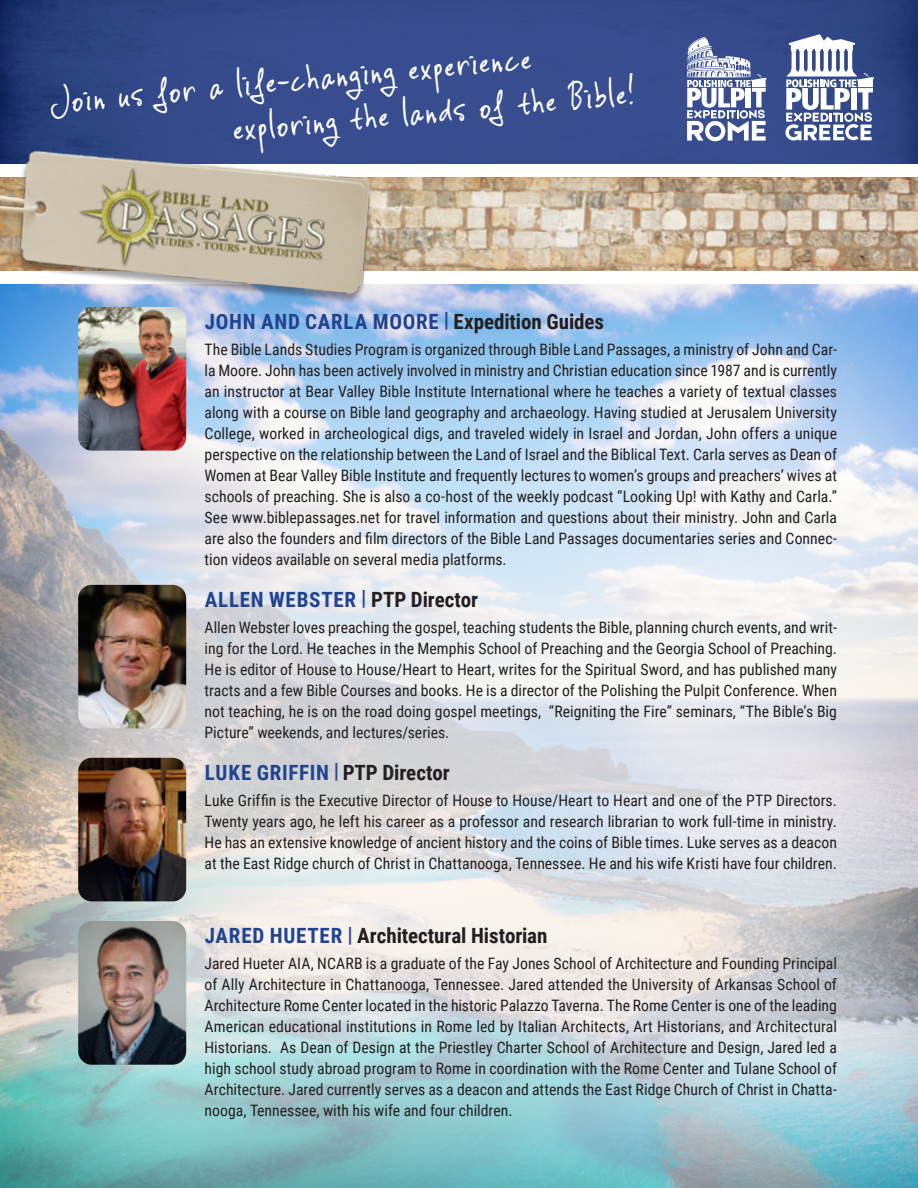
<style>
.page{position:relative;width:918px;height:1188px;background:#fff}
.page>*{position:absolute;margin:0;border:0;box-sizing:border-box;transform-origin:0 0}
.Paragraph{font:39.45px "Vinc Hand";color:#fff}
.Subheading_14_pt_blue{font:700 21px "Roboto Condensed";letter-spacing:.02em;color:#21438f}
.Subheading_14_pt_blue-2{font:700 21px "Roboto Condensed";color:#231f20}
.Paragraph-2{font:15.75px/21px "Roboto Condensed";color:#231f20;text-align:justify}
.s1{color:#231f20}
.s2{color:#21438f}
</style>
<div class="page">
<div style="left:0;top:283px;width:918px;height:905px;background:#fff;opacity:.75"></div>
<svg style="left:0;top:0;width:918px;height:164px;background:#334888"></svg>
<div style="left:0;top:271px;width:918px;height:13px;background:#fff"></div>
<svg style="left:402px;top:177px;width:516px;height:94px;background:#c9b69d"></svg>
<svg style="left:687px;top:37px;width:80px;height:104px"></svg>
<img style="left:0;top:109px;width:402px;height:236px">
<img style="left:59px;top:154px;width:290px;height:136px">
<img style="left:78px;top:307px;width:108px;height:144px">
<img style="left:78px;top:585px;width:108px;height:144px">
<img style="left:78px;top:758px;width:108px;height:143px">
<img style="left:78px;top:921px;width:108px;height:144px">
<svg style="left:785px;top:34px;width:89px;height:107px"></svg>
<p class="Paragraph" style="left:47px;top:75px;width:486px;rotate:-5deg">Join us for a life-changing experience</p>
<p class="Paragraph" style="left:229px;top:103px;width:408px;rotate:-5deg">exploring the lands of the Bible!</p>
<p class="Subheading_14_pt_blue" style="left:205px;top:307px;width:401px">JOHN AND CARLA MOORE | <span class="s1">Expedition Guides</span></p>
<p class="Paragraph-2" style="left:205px;top:339px;width:634px">The Bible Lands Studies Program is organized through Bible Land Passages, a ministry of John and Car&shy;la Moore. John has been actively involved in ministry and Christian education since 1987 and is currently an instructor at Bear Valley Bible Institute International where he teaches a variety of textual classes along with a course on Bible land geography and archaeology. Having studied at Jerusalem University College, worked in archeological digs, and traveled widely in Israel and Jordan, John offers a unique perspective on the relationship between the Land of Israel and the Biblical Text. Carla serves as Dean of Women at Bear Valley Bible Institute and frequently lectures to women’s groups and preachers’ wives at schools of preaching. She is also a co-host of the weekly podcast “Looking Up! with Kathy and Carla.” See www.biblepassages.net for travel information and questions about their ministry. John and Carla are also the founders and film directors of the Bible Land Passages documentaries series and Connec&shy;tion videos available on several media platforms.</p>
<p class="Subheading_14_pt_blue" style="left:205px;top:585px;width:275px">ALLEN WEBSTER | <span class="s1">PTP Director</span></p>
<p class="Paragraph-2" style="left:205px;top:616px;width:634px">Allen Webster loves preaching the gospel, teaching students the Bible, planning church events, and writ&shy;ing for the Lord. He teaches in the Memphis School of Preaching and the Georgia School of Preaching.<br>He is editor of House to House/Heart to Heart, writes for the Spiritual Sword, and has published many tracts and a few Bible Courses and books. He is a director of the Polishing the Pulpit Conference. When not teaching, he is on the road doing gospel meetings, “Reigniting the Fire” seminars, “The Bible’s Big Picture” weekends, and lectures/series.</p>
<p class="Subheading_14_pt_blue" style="left:205px;top:758px;width:246px">LUKE GRIFFIN | <span class="s1">PTP Director</span></p>
<p class="Paragraph-2" style="left:205px;top:789px;width:634px">Luke Griffin is the Executive Director of House to House/Heart to Heart and one of the PTP Directors.<br>Twenty years ago, he left his career as a professor and research librarian to work full-time in ministry.<br>He has an extensive knowledge of ancient history and the coins of Bible times. Luke serves as a deacon at the East Ridge church of Christ in Chattanooga, Tennessee. He and his wife Kristi have four children.</p>
<p class="Subheading_14_pt_blue-2" style="left:205px;top:921px;width:344px"><span class="s2">JARED HUETER |</span> Architectural Historian</p>
<p class="Paragraph-2" style="left:205px;top:953px;width:634px">Jared Hueter AIA, NCARB is a graduate of the Fay Jones School of Architecture and Founding Principal of Ally Architecture in Chattanooga, Tennessee. Jared attended the University of Arkansas School of Architecture Rome Center located in the historic Palazzo Taverna. The Rome Center is one of the leading American educational institutions in Rome led by Italian Architects, Art Historians, and Architectural Historians. As Dean of Design at the Priestley Charter School of Architecture and Design, Jared led a high school study abroad program to Rome in coordination with the Rome Center and Tulane School of Architecture. Jared currently serves as a deacon and attends the East Ridge Church of Christ in Chatta&shy;nooga, Tennessee, with his wife and four children.</p>
</div>
